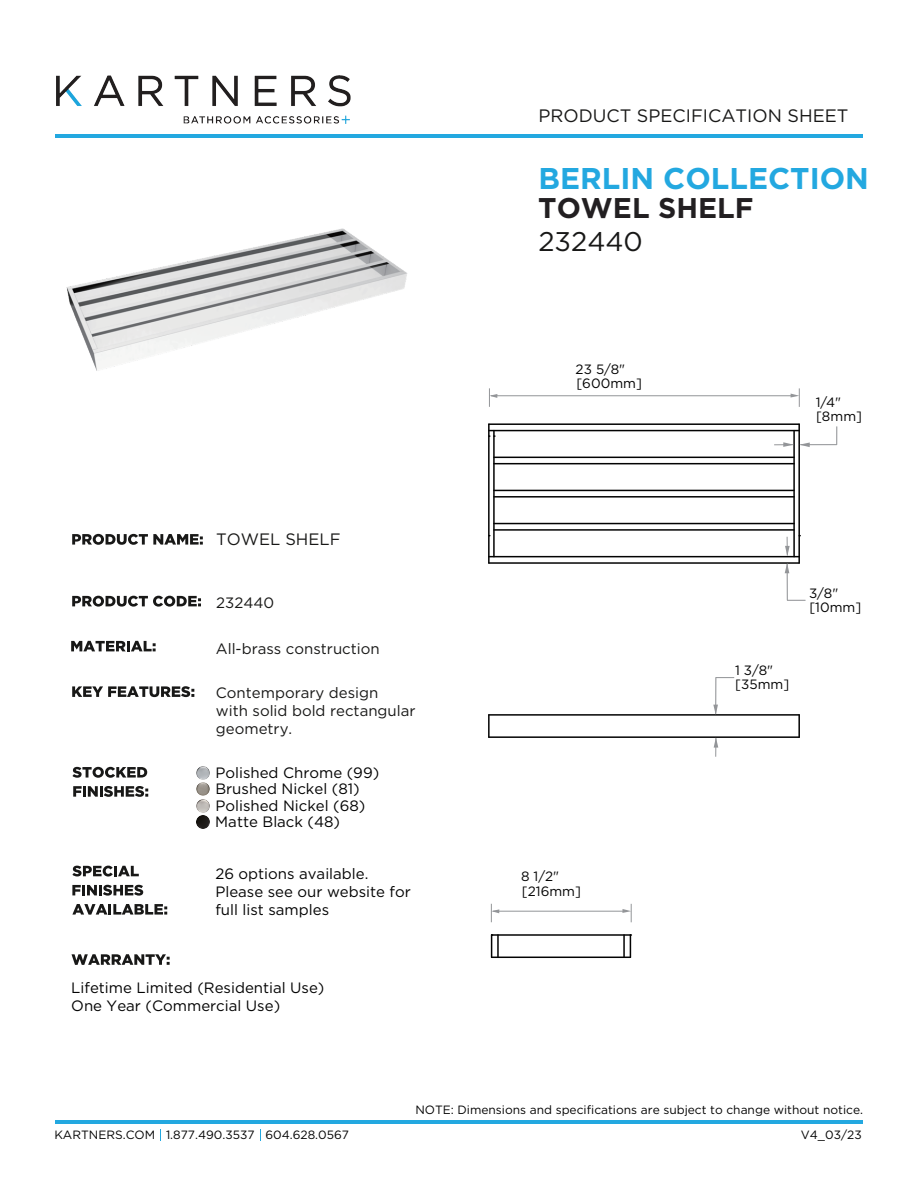
<style>
.page{position:relative;width:918px;height:1188px;background:#fff}
.page>*{position:absolute;margin:0;border:0;box-sizing:border-box;transform-origin:0 0}
.t1{font:700 30px "Gotham";color:#23a8e0}
.t2{font:700 28.5px "Gotham";color:#221f21}
.t3{font:27px "Gotham";color:#181817}
.t4{font:18px "Gotham";color:#181817}
.t5{font:16.5px "Gotham";color:#181817}
.t6{font:15px/18px "Gotham";color:#030303}
.t7{font:15px/18px "Gotham";color:#181817}
.t8{font:13.5px/14.2px "Gotham";color:#030303}
.t9{font:12px "Gotham";color:#030303}
</style>
<div class="page">
<hr style="left:55px;top:134px;width:808px;height:4px;background:#23a8e0">
<hr style="left:55px;top:1120px;width:808px;height:4px;background:#23a8e0">
<img style="left:56px;top:76px;width:295px;height:48px">
<svg style="left:72px;top:534px;width:131px;height:11px"></svg>
<svg style="left:72px;top:596px;width:129px;height:11px"></svg>
<svg style="left:72px;top:767px;width:75px;height:11px"></svg>
<svg style="left:73px;top:786px;width:75px;height:11px"></svg>
<svg style="left:72px;top:686px;width:122px;height:11px"></svg>
<svg style="left:72px;top:954px;width:98px;height:11px"></svg>
<svg style="left:71px;top:641px;width:85px;height:10px"></svg>
<svg style="left:72px;top:866px;width:67px;height:11px"></svg>
<svg style="left:72px;top:885px;width:71px;height:11px"></svg>
<svg style="left:72px;top:904px;width:95px;height:11px"></svg>
<hr style="left:488px;top:424px;width:2px;height:139px;background:#030303">
<hr style="left:493px;top:431px;width:2px;height:126px;background:#030303">
<hr style="left:489px;top:562px;width:310px;height:2px;background:#030303">
<hr style="left:489px;top:556px;width:310px;height:1px;background:#030303">
<hr style="left:494px;top:529px;width:300px;height:2px;background:#030303">
<hr style="left:494px;top:523px;width:300px;height:1px;background:#030303">
<hr style="left:494px;top:496px;width:300px;height:2px;background:#030303">
<hr style="left:494px;top:490px;width:300px;height:1px;background:#030303">
<hr style="left:494px;top:463px;width:300px;height:1px;background:#030303">
<hr style="left:494px;top:457px;width:300px;height:1px;background:#030303">
<hr style="left:489px;top:430px;width:310px;height:1px;background:#030303">
<hr style="left:489px;top:423px;width:310px;height:2px;background:#030303">
<hr style="left:793px;top:431px;width:2px;height:126px;background:#030303">
<hr style="left:798px;top:424px;width:2px;height:139px;background:#030303">
<hr style="left:488px;top:715px;width:2px;height:22px;background:#030303">
<hr style="left:489px;top:736px;width:310px;height:2px;background:#030303">
<hr style="left:489px;top:714px;width:310px;height:2px;background:#030303">
<hr style="left:798px;top:715px;width:2px;height:22px;background:#030303">
<hr style="left:497px;top:935px;width:2px;height:22px;background:#030303">
<hr style="left:492px;top:957px;width:138px;height:1px;background:#030303">
<hr style="left:492px;top:934px;width:138px;height:2px;background:#030303">
<hr style="left:623px;top:935px;width:2px;height:22px;background:#030303">
<svg style="left:491px;top:934px;width:2px;height:23px"></svg>
<svg style="left:630px;top:934px;width:1px;height:23px"></svg>
<hr style="left:491px;top:396px;width:301px;height:1px;background:#939598">
<svg style="left:791px;top:388px;width:9px;height:19px"></svg>
<svg style="left:489px;top:388px;width:8px;height:19px"></svg>
<svg style="left:785px;top:537px;width:5px;height:19px"></svg>
<svg style="left:785px;top:563px;width:20px;height:38px"></svg>
<svg style="left:714px;top:737px;width:4px;height:20px"></svg>
<svg style="left:713px;top:677px;width:21px;height:38px"></svg>
<hr style="left:493px;top:911px;width:131px;height:1px;background:#939598">
<svg style="left:622px;top:904px;width:10px;height:18px"></svg>
<svg style="left:491px;top:904px;width:8px;height:18px"></svg>
<svg style="left:837px;top:426px;width:1px;height:19px"></svg>
<hr style="left:800px;top:444px;width:37px;height:1px;background:#939598">
<svg style="left:774px;top:442px;width:36px;height:5px"></svg>
<img style="left:66px;top:228px;width:341px;height:143px">
<svg style="left:197px;top:767px;width:13px;height:62px"></svg>
<p class="t4" style="left:539px;top:105px;width:311px">PRODUCT SPECIFICATION SHEET</p>
<h1 class="t1" style="left:538px;top:161px;width:332px">BERLIN COLLECTION</h1>
<h2 class="t2" style="left:538px;top:192px;width:217px">TOWEL SHELF</h2>
<h3 class="t3" style="left:538px;top:227px;width:106px">232440</h3>
<p class="t5" style="left:216px;top:530px;width:126px">TOWEL SHELF</p>
<p class="t7" style="left:216px;top:594px;width:60px">232440</p>
<p class="t7" style="left:216px;top:639px;width:165px">All-brass construction</p>
<p class="t7" style="left:216px;top:683px;width:201px">Contemporary design<br>with solid bold rectangular geometry.</p>
<p class="t6" style="left:215px;top:764px;width:165px;line-height:16.5px">Polished Chrome (99)<br>Brushed Nickel (81)</p>
<p class="t6" style="left:215px;top:796px;width:152px">Polished Nickel (68)</p>
<p class="t6" style="left:215px;top:813px;width:126px">Matte Black (48)</p>
<p class="t6" style="left:215px;top:864px;width:197px">26 options available.<br>Please see our website for full list samples</p>
<p class="t6" style="left:71px;top:978px;width:255px">Lifetime Limited (Residential Use)<br>One Year (Commercial Use)</p>
<p class="t8" style="left:576px;top:361px;width:68px;line-height:14.9px">23 5/8" [600mm]</p>
<p class="t8" style="left:521px;top:868px;width:61px;line-height:14.9px">8 1/2" [216mm]</p>
<p class="t8" style="left:816px;top:395px;width:48px">1/4" [8mm]</p>
<p class="t8" style="left:735px;top:663px;width:56px">1 3/8" [35mm]</p>
<p class="t8" style="left:809px;top:586px;width:54px">3/8" [10mm]</p>
<p class="t9" style="left:415px;top:1104px;width:449px">NOTE: Dimensions and specifications are subject to change without notice.</p>
<p class="t9" style="left:54px;top:1128px;width:296px">KARTNERS.COM 1.877.490.3537 604.628.0567</p>
<p class="t9" style="left:801px;top:1128px;width:62px">V4_03/23</p>
</div>
